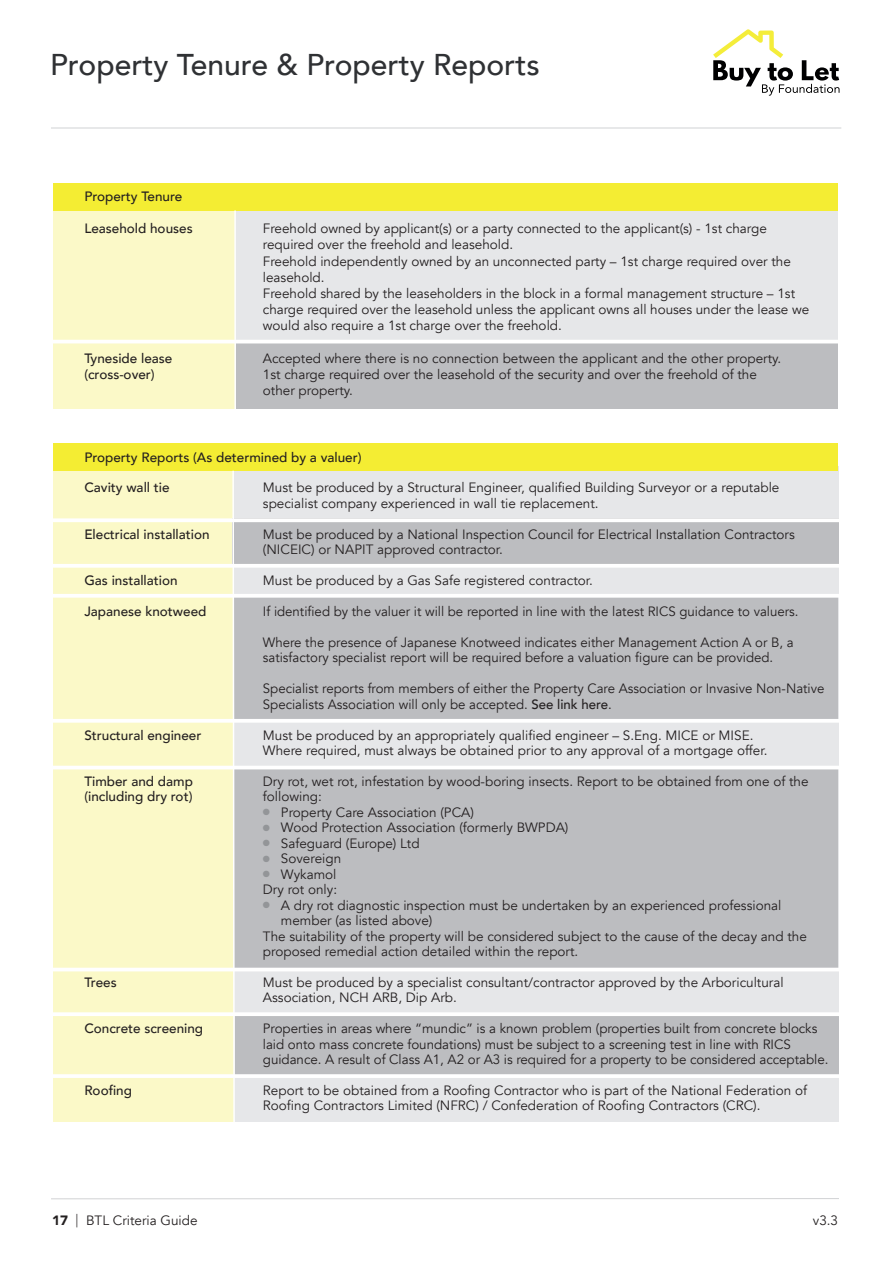
<style>
.page{position:relative;width:893px;height:1263px;background:#fff}
.page>*{position:absolute;margin:0;border:0;box-sizing:border-box;transform-origin:0 0}
.t1{font:500 30px "Avenir";color:#2f3134}
.t2{font:13.5px/15.5px "Avenir";color:#231f20}
.t3{font:500 13.5px "Avenir";color:#231f20}
.s1{font-weight:500}
.s2{color:#939598}
.s3{font-weight:900}
.s4{font-weight:300}
</style>
<div class="page">
<svg style="left:713px;top:29px;width:126px;height:67px"></svg>
<hr style="left:51px;top:128px;width:790px;height:1px;background:#d1d2d4">
<hr style="left:51px;top:1198px;width:788px;height:1px;background:#d1d2d4">
<div style="left:234px;top:206px;width:604px;height:202px;background:#e6e7e9"></div>
<div style="left:54px;top:207px;width:181px;height:202px;background:#fbf9c8"></div>
<div style="left:54px;top:183px;width:784px;height:27px;background:#f4ed33"></div>
<div style="left:236px;top:341px;width:602px;height:68px;background:#bcbdc0"></div>
<hr style="left:234px;top:210px;width:2px;height:203px;background:#fff">
<hr style="left:53px;top:340px;width:790px;height:3px;background:#fff">
<div style="left:233px;top:466px;width:606px;height:655px;background:#e6e7e9"></div>
<div style="left:53px;top:469px;width:181px;height:652px;background:#fbf9c8"></div>
<div style="left:53px;top:443px;width:785px;height:28px;background:#f4ed33"></div>
<div style="left:233px;top:518px;width:606px;height:49px;background:#bcbdc0"></div>
<div style="left:234px;top:596px;width:604px;height:125px;background:#bcbdc0"></div>
<div style="left:234px;top:767px;width:604px;height:202px;background:#bcbdc0"></div>
<div style="left:235px;top:1014px;width:604px;height:63px;background:#bcbdc0"></div>
<hr style="left:52px;top:564px;width:790px;height:4px;background:#fff">
<hr style="left:51px;top:719px;width:792px;height:4px;background:#fff">
<svg style="left:53px;top:594px;width:786px;height:4px;background:#fafaf9"></svg>
<hr style="left:51px;top:766px;width:791px;height:3px;background:#fff">
<svg style="left:53px;top:1074px;width:786px;height:4px;background:#fbfbfb"></svg>
<svg style="left:232px;top:470px;width:4px;height:652px"></svg>
<hr style="left:51px;top:968px;width:790px;height:3px;background:#fff">
<svg style="left:53px;top:518px;width:786px;height:4px;background:#f9f9f8"></svg>
<hr style="left:53px;top:1012px;width:790px;height:4px;background:#fff">
<p class="t1" style="left:50px;top:38px;width:491px">Property Tenure &amp; Property Reports</p>
<p class="t3" style="left:84px;top:184px;width:100px">Property Tenure</p>
<p class="t3" style="left:84px;top:217px;width:110px">Leasehold houses</p>
<p class="t2" style="left:263px;top:221px;width:506px">Freehold owned by applicant(s) or a party connected to the applicant(s) - 1st charge</p>
<p class="t2" style="left:263px;top:237px;width:252px">required over the freehold and leasehold.</p>
<p class="t2" style="left:263px;top:253px;width:530px;line-height:16.2px">Freehold independently owned by an unconnected party – 1st charge required over the leasehold.</p>
<p class="t2" style="left:263px;top:285px;width:548px;line-height:16.2px">Freehold shared by the leaseholders in the block in a formal management structure – 1st charge required over the leasehold unless the applicant owns all houses under the lease we would also require a 1st charge over the freehold.</p>
<p class="t3" style="left:84px;top:346px;width:90px">Tyneside lease</p>
<p class="t2" style="left:263px;top:351px;width:520px">Accepted where there is no connection between the applicant and the other property.</p>
<p class="t3" style="left:84px;top:363px;width:72px">(cross-over)</p>
<p class="t2" style="left:263px;top:367px;width:496px">1st charge required over the leasehold of the security and over the freehold of the</p>
<p class="t2" style="left:263px;top:383px;width:91px">other property.</p>
<p class="t3" style="left:84px;top:445px;width:279px">Property Reports (As determined by a valuer)</p>
<p class="t3" style="left:84px;top:476px;width:87px">Cavity wall tie</p>
<p class="t2" style="left:263px;top:480px;width:518px">Must be produced by a Structural Engineer, qualified Building Surveyor or a reputable specialist company experienced in wall tie replacement.</p>
<p class="t3" style="left:84px;top:522px;width:127px">Electrical installation</p>
<p class="t2" style="left:263px;top:527px;width:533px">Must be produced by a National Inspection Council for Electrical Installation Contractors (NICEIC) or NAPIT approved contractor.</p>
<p class="t3" style="left:84px;top:569px;width:95px">Gas installation</p>
<p class="t2" style="left:263px;top:573px;width:332px">Must be produced by a Gas Safe registered contractor.</p>
<p class="t3" style="left:84px;top:600px;width:124px">Japanese knotweed</p>
<p class="t2" style="left:263px;top:604px;width:537px">If identified by the valuer it will be reported in line with the latest RICS guidance to valuers.</p>
<p class="t2" style="left:263px;top:635px;width:532px">Where the presence of Japanese Knotweed indicates either Management Action A or B, a satisfactory specialist report will be required before a valuation figure can be provided.</p>
<p class="t2" style="left:263px;top:681px;width:563px">Specialist reports from members of either the Property Care Association or Invasive Non-Native<br>Specialists Association will only be accepted. <span class="s1">See link here</span>.</p>
<p class="t3" style="left:84px;top:723px;width:119px">Structural engineer</p>
<p class="t2" style="left:263px;top:727px;width:492px">Must be produced by an appropriately qualified engineer – S.Eng. MICE or MISE.</p>
<p class="t2" style="left:263px;top:743px;width:506px">Where required, must always be obtained prior to any approval of a mortgage offer.</p>
<p class="t3" style="left:84px;top:770px;width:110px">Timber and damp</p>
<p class="t2" style="left:263px;top:774px;width:547px">Dry rot, wet rot, infestation by wood-boring insects. Report to be obtained from one of the</p>
<p class="t3" style="left:84px;top:785px;width:110px">(including dry rot)</p>
<p class="t2" style="left:263px;top:789px;width:60px">following:</p>
<p class="t2" style="left:263px;top:805px;width:213px"><span class="s2">●</span> Property Care Association (PCA)</p>
<p class="t2" style="left:263px;top:820px;width:307px"><span class="s2">●</span> Wood Protection Association (formerly BWPDA)</p>
<p class="t2" style="left:263px;top:836px;width:158px"><span class="s2">●</span> Safeguard (Europe) Ltd</p>
<p class="t2" style="left:263px;top:851px;width:80px"><span class="s2">●</span> Sovereign</p>
<p class="t2" style="left:263px;top:866px;width:75px"><span class="s2">●</span> Wykamol</p>
<p class="t2" style="left:263px;top:882px;width:76px">Dry rot only:</p>
<p class="t2" style="left:281px;top:897px;width:502px;text-indent:-18px"><span class="s2">●</span> A dry rot diagnostic inspection must be undertaken by an experienced professional member (as listed above)</p>
<p class="t2" style="left:263px;top:928px;width:545px">The suitability of the property will be considered subject to the cause of the decay and the proposed remedial action detailed within the report.</p>
<p class="t3" style="left:84px;top:970px;width:34px">Trees</p>
<p class="t2" style="left:263px;top:975px;width:522px">Must be produced by a specialist consultant/contractor approved by the Arboricultural<br>Association, NCH ARB, Dip Arb.</p>
<p class="t3" style="left:84px;top:1017px;width:120px">Concrete screening</p>
<p class="t2" style="left:263px;top:1021px;width:556px">Properties in areas where “mundic” is a known problem (properties built from concrete blocks</p>
<p class="t2" style="left:263px;top:1036px;width:567px">laid onto mass concrete foundations) must be subject to a screening test in line with RICS guidance. A result of Class A1, A2 or A3 is required for a property to be considered acceptable.</p>
<p class="t3" style="left:84px;top:1079px;width:49px">Roofing</p>
<p class="t2" style="left:263px;top:1083px;width:546px">Report to be obtained from a Roofing Contractor who is part of the National Federation of<br>Roofing Contractors Limited (NFRC) / Confederation of Roofing Contractors (CRC).</p>
<p class="t2" style="left:52px;top:1213px;width:147px"><span class="s3">17</span> <span class="s4">|</span> BTL Criteria Guide</p>
<p class="t2" style="left:813px;top:1213px;width:27px">v3.3</p>
</div>
